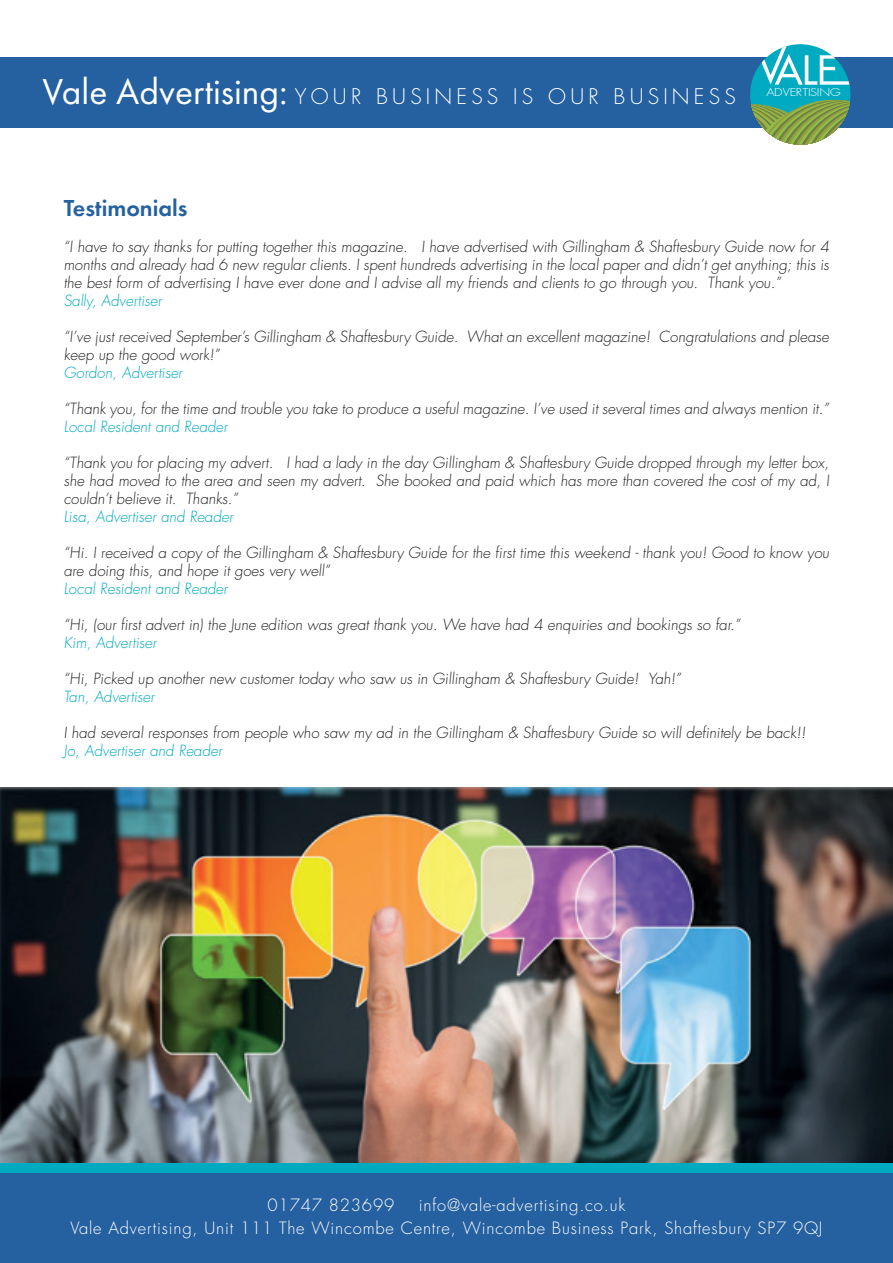
<style>
.page{position:relative;width:893px;height:1263px;background:#fff}
.page>*{position:absolute;margin:0;border:0;box-sizing:border-box;transform-origin:0 0}
.t1{font:37.5px "Futura PT";color:#fff}
.t2{font:600 24px "Futura PT";color:#2561a1}
.t3{font:300 21px "Futura Std";letter-spacing:.2em;color:#fff}
.t4{font:300 16.5px/22.5px "Futura Std";letter-spacing:.05em;color:#fff}
.t5{font:300 15px/18px "Futura Std";color:#231f20;text-align:justify}
.t6{font:300 15px "Futura Std";color:#00abc1}
.t7{font:300 10.65px "Futura";letter-spacing:-.02em;color:#fff;scale:1.22 1}
</style>
<div class="page">
<div style="left:0;top:1167px;width:893px;height:96px;background:#2561a1"></div>
<div style="left:0;top:1162px;width:893px;height:10px;background:#00abc1"></div>
<div style="left:1px;top:58px;width:892px;height:70px;background:#2561a1"></div>
<div style="left:750px;top:44px;width:100px;height:101px;background:#00abc1;border-radius:50%"></div>
<svg style="left:751px;top:100px;width:99px;height:45px"></svg>
<svg style="left:758px;top:44px;width:92px;height:41px"></svg>
<img style="left:0;top:788px;width:893px;height:374px">
<h1 class="t1" style="left:43px;top:69px;width:247px">Vale Advertising:</h1>
<p class="t7" style="left:766px;top:86px;width:62px">ADVERTISING</p>
<h3 class="t3" style="left:295px;top:84px;width:442px">YOUR BUSINESS IS OUR BUSINESS</h3>
<h2 class="t2" style="left:64px;top:193px;width:125px">Testimonials</h2>
<p class="t5" style="left:64px;top:238px;width:769px">“I have to say thanks for putting together this magazine. I have advertised with Gillingham &amp; Shaftesbury Guide now for 4 months and already had 6 new regular clients. I spent hundreds advertising in the local paper and didn’t get anything; this is the best form of advertising I have ever done and I advise all my friends and clients to go through you. Thank you.”</p>
<p class="t6" style="left:64px;top:291px;width:102px">Sally, Advertiser</p>
<p class="t5" style="left:64px;top:328px;width:769px">“I’ve just received September’s Gillingham &amp; Shaftesbury Guide. What an excellent magazine! Congratulations and please keep up the good work!”</p>
<p class="t6" style="left:64px;top:363px;width:122px">Gordon, Advertiser</p>
<p class="t5" style="left:64px;top:400px;width:769px">“Thank you, for the time and trouble you take to produce a useful magazine. I’ve used it several times and always mention it.”</p>
<p class="t6" style="left:64px;top:417px;width:167px">Local Resident and Reader</p>
<p class="t5" style="left:64px;top:454px;width:769px">“Thank you for placing my advert. I had a lady in the day Gillingham &amp; Shaftesbury Guide dropped through my letter box, she had moved to the area and seen my advert. She booked and paid which has more than covered the cost of my ad, I couldn’t believe it. Thanks.”</p>
<p class="t6" style="left:64px;top:507px;width:173px">Lisa, Advertiser and Reader</p>
<p class="t5" style="left:64px;top:544px;width:769px">“Hi. I received a copy of the Gillingham &amp; Shaftesbury Guide for the first time this weekend - thank you! Good to know you are doing this, and hope it goes very well”</p>
<p class="t6" style="left:64px;top:579px;width:167px">Local Resident and Reader</p>
<p class="t5" style="left:64px;top:616px;width:680px">“Hi, (our first advert in) the June edition was great thank you. We have had 4 enquiries and bookings so far.”</p>
<p class="t6" style="left:64px;top:633px;width:96px">Kim, Advertiser</p>
<p class="t5" style="left:64px;top:670px;width:621px">“Hi, Picked up another new customer today who saw us in Gillingham &amp; Shaftesbury Guide! Yah!”</p>
<p class="t6" style="left:64px;top:687px;width:95px">Tan, Advertiser</p>
<p class="t5" style="left:64px;top:724px;width:746px">I had several responses from people who saw my ad in the Gillingham &amp; Shaftesbury Guide so will definitely be back!!</p>
<p class="t6" style="left:64px;top:741px;width:162px">Jo, Advertiser and Reader</p>
<p class="t4" style="left:70px;top:1194px;width:754px;text-indent:348px">info@vale-advertising.co.uk<br>Vale Advertising, Unit 111 The Wincombe Centre, Wincombe Business Park, Shaftesbury SP7 9QJ</p>
<p class="t4" style="left:268px;top:1194px;width:128px">01747 823699</p>
</div>
